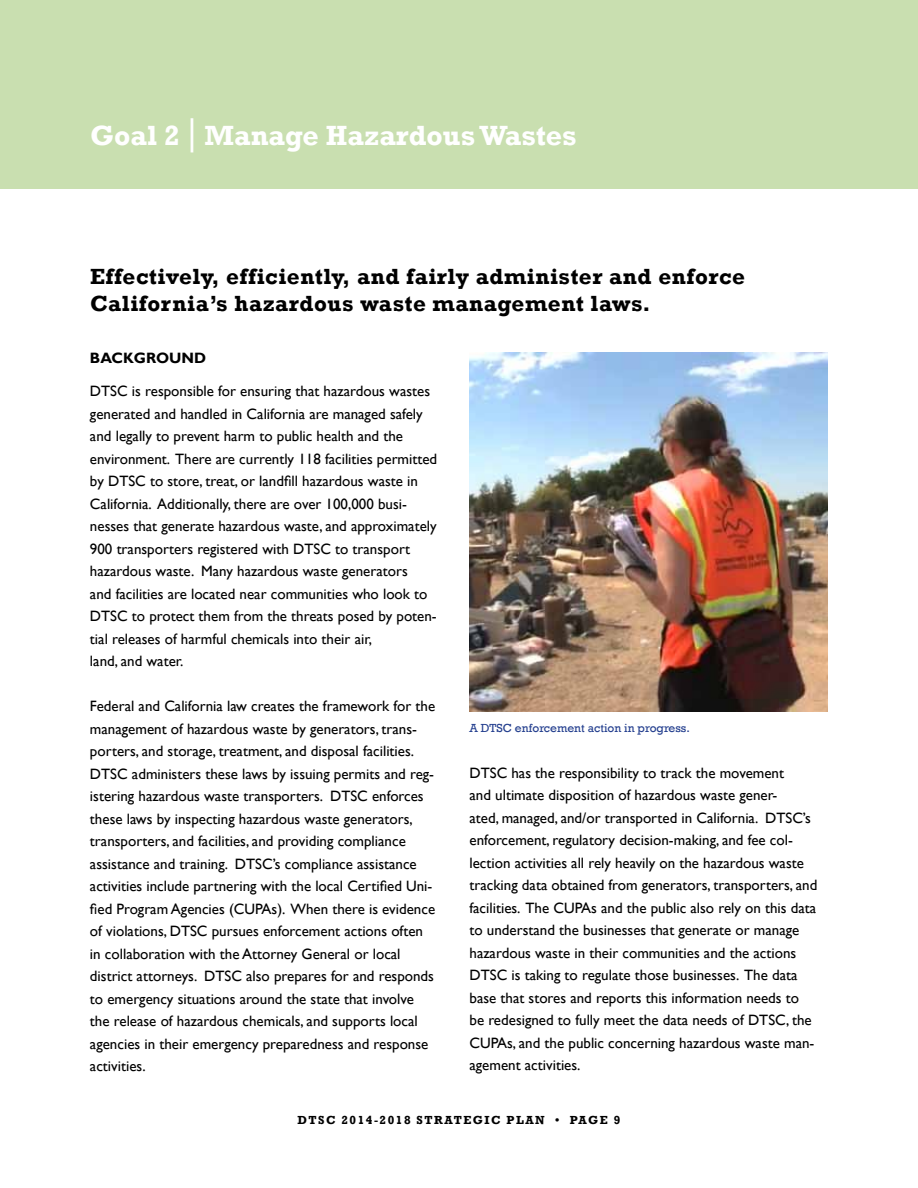
<style>
.page{position:relative;width:918px;height:1188px;background:#fff}
.page>*{position:absolute;margin:0;border:0;box-sizing:border-box;transform-origin:0 0}
.t1{font:700 28.5px "Rockwell";color:#fff}
.t2{font:700 22.5px/27px "Rockwell";letter-spacing:.025em;color:#000}
.t3{font:15px/22.5px "Gill Sans";color:#000}
.t4{font:700 15px "Gill Sans";color:#000}
.t5{font:12px "Rockwell";color:#25408f}
.t6{font:700 12px "Rockwell";letter-spacing:.125em;color:#000}
.s1{font-family:"Century";font-weight:400;font-size:40.5px}
</style>
<div class="page">
<div style="left:0;top:0;width:918px;height:188px;background:#c9dfb0"></div>
<img style="left:470px;top:353px;width:358px;height:359px">
<h1 class="t1" style="left:90px;top:118px;width:488px">Goal 2<span class="s1">|</span>Manage Hazardous Wastes</h1>
<h2 class="t2" style="left:90px;top:263px;width:657px">Effectively, efficiently, and fairly administer and enforce<br>California’s hazardous waste management laws.</h2>
<p class="t4" style="left:90px;top:349px;width:118px">BACKGROUND</p>
<p class="t3" style="left:90px;top:380px;width:349px">DTSC is responsible for ensuring that hazardous wastes generated and handled in California are managed safely and legally to prevent harm to public health and the environment. There are currently 118 facilities permitted by DTSC to store, treat, or landfill hazardous waste in California. Additionally, there are over 100,000 busi&shy;nesses that generate hazardous waste, and approximately 900 transporters registered with DTSC to transport hazardous waste. Many hazardous waste generators<br>and facilities are located near communities who look to DTSC to protect them from the threats posed by poten&shy;tial releases of harmful chemicals into their air,<br>land, and water.</p>
<p class="t3" style="left:90px;top:695px;width:347px">Federal and California law creates the framework for the management of hazardous waste by generators, trans&shy;porters, and storage, treatment, and disposal facilities.<br>DTSC administers these laws by issuing permits and reg&shy;istering hazardous waste transporters. DTSC enforces these laws by inspecting hazardous waste generators, transporters, and facilities, and providing compliance assistance and training. DTSC’s compliance assistance activities include partnering with the local Certified Uni&shy;fied Program Agencies (CUPAs). When there is evidence of violations, DTSC pursues enforcement actions often in collaboration with the Attorney General or local district attorneys. DTSC also prepares for and responds to emergency situations around the state that involve the release of hazardous chemicals, and supports local agencies in their emergency preparedness and response activities.</p>
<p class="t5" style="left:470px;top:721px;width:222px">A DTSC enforcement action in progress.</p>
<p class="t3" style="left:470px;top:761px;width:349px">DTSC has the responsibility to track the movement<br>and ultimate disposition of hazardous waste gener-<br>ated, managed, and/or transported in California. DTSC’s enforcement, regulatory decision-making, and fee col&shy;lection activities all rely heavily on the hazardous waste tracking data obtained from generators, transporters, and facilities. The CUPAs and the public also rely on this data to understand the businesses that generate or manage hazardous waste in their communities and the actions DTSC is taking to regulate those businesses. The data base that stores and reports this information needs to be redesigned to fully meet the data needs of DTSC, the CUPAs, and the public concerning hazardous waste man&shy;agement activities.</p>
<p class="t6" style="left:298px;top:1113px;width:324px">DTSC 2014-2018 Strategic Plan • Page 9</p>
</div>
